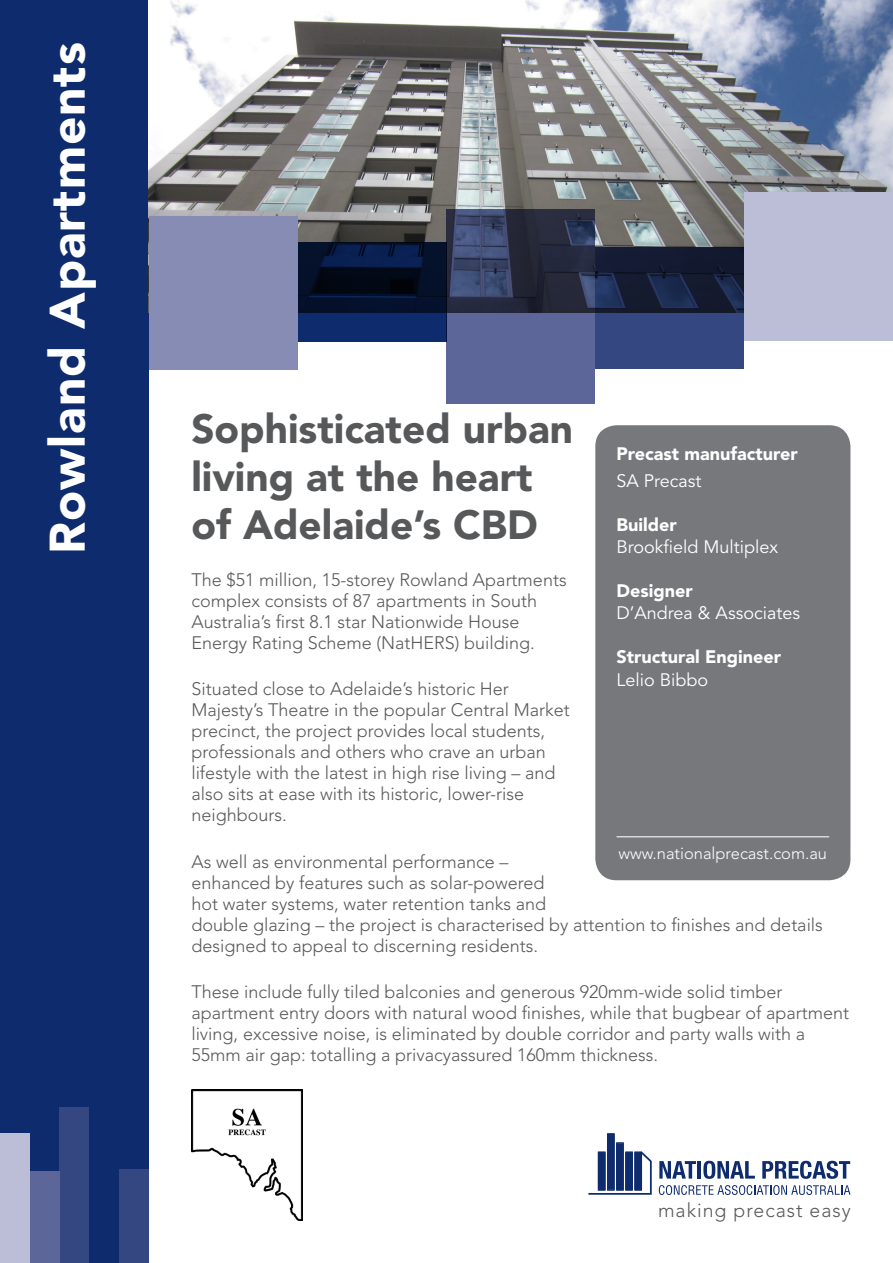
<style>
.page{position:relative;width:893px;height:1263px;background:#fff}
.page>*{position:absolute;margin:0;border:0;box-sizing:border-box;transform-origin:0 0}
.Side_Headline{font:900 49.5px "Avenir LT Std";letter-spacing:.02em;color:#fff}
.Headline{font:900 40.5px/48px "Avenir LT Std";color:#57585a}
.t1{font:300 19.5px "Avenir LT Std";letter-spacing:.05em;color:#57585a}
.Quotes{font:300 18px/21px "Avenir LT Std";color:#57585a}
.Credit_Header{font:18px/22.5px "Avenir LT Std";color:#fff}
.Credit_Header-2{font:900 18px/22.5px "Avenir LT Std";color:#fff}
.Credit_Copy{font:18px "Avenir LT Std";color:#fff}
.t2{font:300 16.5px "Avenir LT Std";color:#fff}
.s1{font-weight:900}
.s2{font-weight:400}
</style>
<div class="page">
<div style="left:0;top:0;width:149px;height:1263px;background:#0d2b6d"></div>
<svg style="left:588px;top:1133px;width:64px;height:62px"></svg>
<div style="left:635px;top:1153px;width:6px;height:36px;background:#0d2b6d"></div>
<svg style="left:659px;top:1161px;width:37px;height:17px"></svg>
<hr style="left:698px;top:1161px;width:3px;height:17px;background:#0d2b6d">
<svg style="left:703px;top:1161px;width:52px;height:18px"></svg>
<svg style="left:762px;top:1161px;width:88px;height:18px"></svg>
<svg style="left:659px;top:1185px;width:191px;height:10px"></svg>
<img style="left:149px;top:0;width:744px;height:248px">
<div style="left:60px;top:1107px;width:29px;height:156px;background:#354780"></div>
<div style="left:119px;top:1169px;width:30px;height:94px;background:#354780"></div>
<div style="left:30px;top:1171px;width:30px;height:92px;background:#5d6698"></div>
<div style="left:0;top:1133px;width:30px;height:130px;background:#bbbed6"></div>
<svg style="left:298px;top:242px;width:148px;height:100px;background:#07183f"></svg>
<svg style="left:446px;top:210px;width:149px;height:194px;background:#444c71"></svg>
<svg style="left:595px;top:248px;width:149px;height:121px;background:#24315a"></svg>
<div style="left:149px;top:217px;width:149px;height:153px;background:#868cb4"></div>
<div style="left:744px;top:193px;width:149px;height:148px;background:#bbbed6"></div>
<div style="left:595px;top:425px;width:255px;height:455px;background:#76787b;border-radius:21px"></div>
<hr style="left:617px;top:836px;width:212px;height:1px;background:#fff">
<img style="left:191px;top:1090px;width:111px;height:130px">
<p class="Side_Headline" style="left:38px;top:554px;width:513px;rotate:-90deg">Rowland Apartments</p>
<p class="Headline" style="left:191px;top:405px;width:383px">Sophisticated urban living at the heart of Adelaide’s CBD</p>
<p class="Quotes" style="left:191px;top:569px;width:377px">The $51 million, 15-storey Rowland Apartments complex consists of 87 apartments in South Australia’s first 8.1 star Nationwide House Energy Rating Scheme (NatHERS) building.</p>
<p class="Quotes" style="left:191px;top:678px;width:380px">Situated close to Adelaide’s historic Her Majesty’s Theatre in the popular Central Market precinct, the project provides local students, professionals and others who crave an urban lifestyle with the latest in high rise living – and also sits at ease with its historic, lower-rise neighbours.</p>
<p class="Quotes" style="left:191px;top:851px;width:633px">As well as environmental performance –<br>enhanced by features such as solar-powered<br>hot water systems, water retention tanks and<br>double glazing – the project is characterised by attention to finishes and details designed to appeal to discerning residents.</p>
<p class="Quotes" style="left:191px;top:981px;width:659px">These include fully tiled balconies and generous 920mm-wide solid timber apartment entry doors with natural wood finishes, while that bugbear of apartment living, excessive noise, is eliminated by double corridor and party walls with a 55mm air gap: totalling a privacyassured 160mm thickness.</p>
<p class="Credit_Header-2" style="left:617px;top:442px;width:183px">Precast manufacturer</p>
<p class="Credit_Copy" style="left:617px;top:470px;width:87px">SA Precast</p>
<p class="Credit_Header" style="left:617px;top:514px;width:163px"><span class="s1">Builder<br></span>Brookfield Multiplex</p>
<p class="Credit_Header" style="left:617px;top:580px;width:185px"><span class="s1">Designer<br></span>D’Andrea &amp; Associates</p>
<p class="Credit_Header-2" style="left:617px;top:646px;width:166px">Structural Engineer<br><span class="s2">Lelio Bibbo</span></p>
<p class="t2" style="left:619px;top:843px;width:210px">www.nationalprecast.com.au</p>
<p class="t1" style="left:658px;top:1198px;width:194px">making precast easy</p>
</div>
